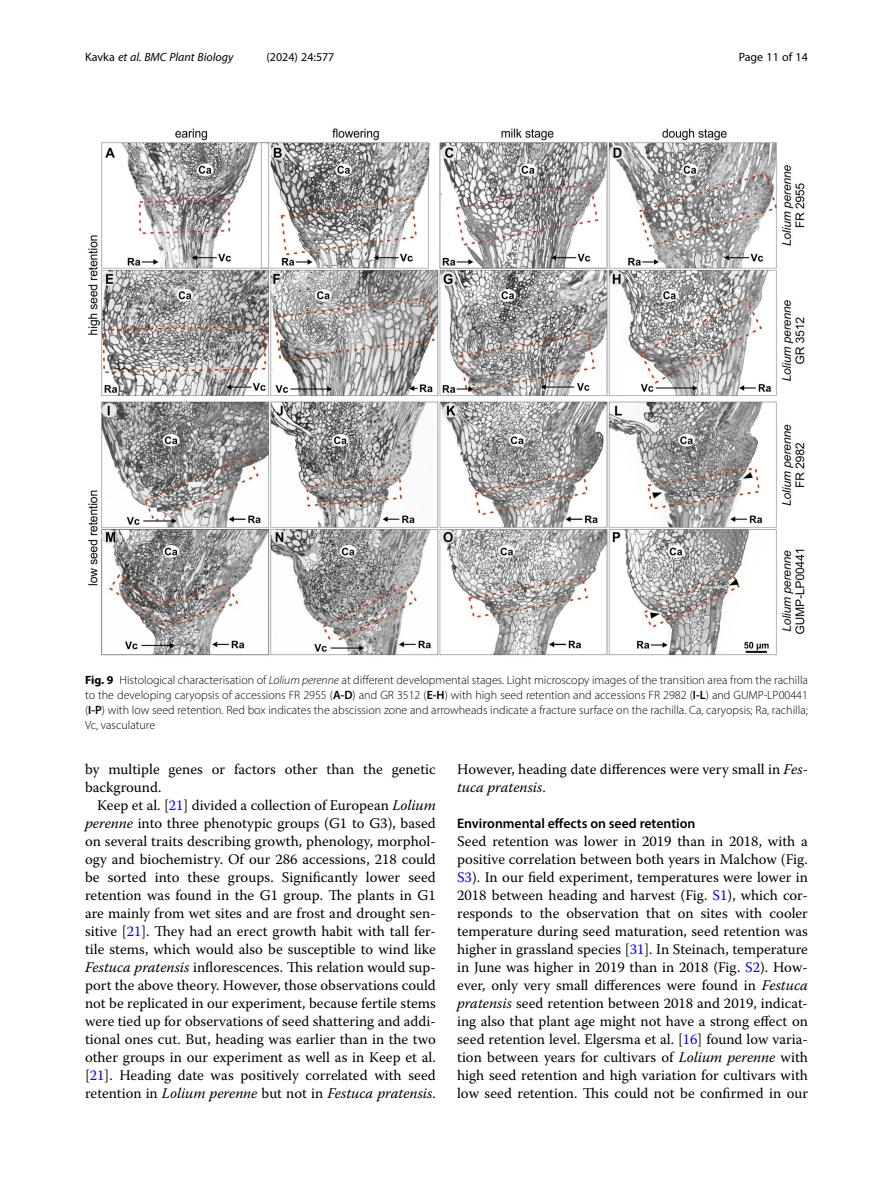
<style>
.page{position:relative;width:893px;height:1191px;background:#fff}
.page>*{position:absolute;margin:0;border:0;box-sizing:border-box;transform-origin:0 0}
.Body_Text_Indent{font:14.7px/18px "Warnock Pro";color:#000}
.Body_Text{font:14.7px/18px "Warnock Pro";color:#000;text-align:justify}
.Head_2{font:600 13.8px "Myriad Pro";color:#000}
.Figure_Caption{font:300 12px/15px "Myriad Pro";color:#000;text-align:justify}
.t1{font:italic 12px "Myriad Pro";color:#000}
.t2{font:12px "Myriad Pro";color:#000}
.s1{font-style:normal}
.s2{font-weight:700}
.s3{font-style:italic}
.s4{font-weight:600}
.s5{color:#00f}
</style>
<div class="page">
<img style="left:88px;top:128px;width:717px;height:528px">
<p class="t1" style="left:85px;top:50px;width:150px"><span class="s1">Kavka</span> et al. BMC Plant Biology</p>
<p class="t2" style="left:266px;top:50px;width:70px">(2024) 24:577</p>
<p class="t2" style="left:739px;top:50px;width:71px">Page 11 of 14</p>
<p class="Figure_Caption" style="left:85px;top:672px;width:724px"><span class="s2">Fig. 9</span> Histological characterisation of <span class="s3">Lolium perenne</span> at different developmental stages. Light microscopy images of the transition area from the rachilla to the developing caryopsis of accessions FR 2955 (<span class="s4">A-D</span>) and GR 3512 (<span class="s4">E-H</span>) with high seed retention and accessions FR 2982 (<span class="s4">I-L</span>) and GUMP-LP00441 (<span class="s4">I-P</span>) with low seed retention. Red box indicates the abscission zone and arrowheads indicate a fracture surface on the rachilla. Ca, caryopsis; Ra, rachilla; Vc, vasculature</p>
<p class="Body_Text_Indent" style="left:85px;top:760px;width:352px">by multiple genes or factors other than the genetic background.</p>
<p class="Body_Text_Indent" style="left:85px;top:796px;width:352px;text-align:justify;text-indent:12px">Keep et al. [<span class="s5">21</span>] divided a collection of European <span class="s3">Lolium perenne</span> into three phenotypic groups (G1 to G3), based on several traits describing growth, phenology, morphol&shy;ogy and biochemistry. Of our 286 accessions, 218 could be sorted into these groups. Significantly lower seed retention was found in the G1 group. The plants in G1 are mainly from wet sites and are frost and drought sen&shy;sitive [<span class="s5">21</span>]. They had an erect growth habit with tall fer&shy;tile stems, which would also be susceptible to wind like <span class="s3">Festuca pratensis</span> inflorescences. This relation would sup&shy;port the above theory. However, those observations could not be replicated in our experiment, because fertile stems were tied up for observations of seed shattering and addi&shy;tional ones cut. But, heading was earlier than in the two other groups in our experiment as well as in Keep et al. [<span class="s5">21</span>]. Heading date was positively correlated with seed retention in <span class="s3">Lolium perenne</span> but not in <span class="s3">Festuca pratensis</span>.</p>
<p class="Body_Text_Indent" style="left:457px;top:760px;width:352px">However, heading date differences were very small in <span class="s3">Fes&shy;tuca pratensis</span>.</p>
<p class="Head_2" style="left:457px;top:815px;width:240px">Environmental effects on seed retention</p>
<p class="Body_Text" style="left:457px;top:832px;width:352px">Seed retention was lower in 2019 than in 2018, with a positive correlation between both years in Malchow (Fig.<br><span class="s5">S3</span>). In our field experiment, temperatures were lower in 2018 between heading and harvest (Fig. <span class="s5">S1</span>), which cor&shy;responds to the observation that on sites with cooler temperature during seed maturation, seed retention was higher in grassland species [<span class="s5">31</span>]. In Steinach, temperature in June was higher in 2019 than in 2018 (Fig. <span class="s5">S2</span>). How&shy;ever, only very small differences were found in <span class="s3">Festuca pratensis</span> seed retention between 2018 and 2019, indicat&shy;ing also that plant age might not have a strong effect on seed retention level. Elgersma et al. [<span class="s5">16</span>] found low varia&shy;tion between years for cultivars of <span class="s3">Lolium perenne</span> with high seed retention and high variation for cultivars with low seed retention. This could not be confirmed in our</p>
</div>
